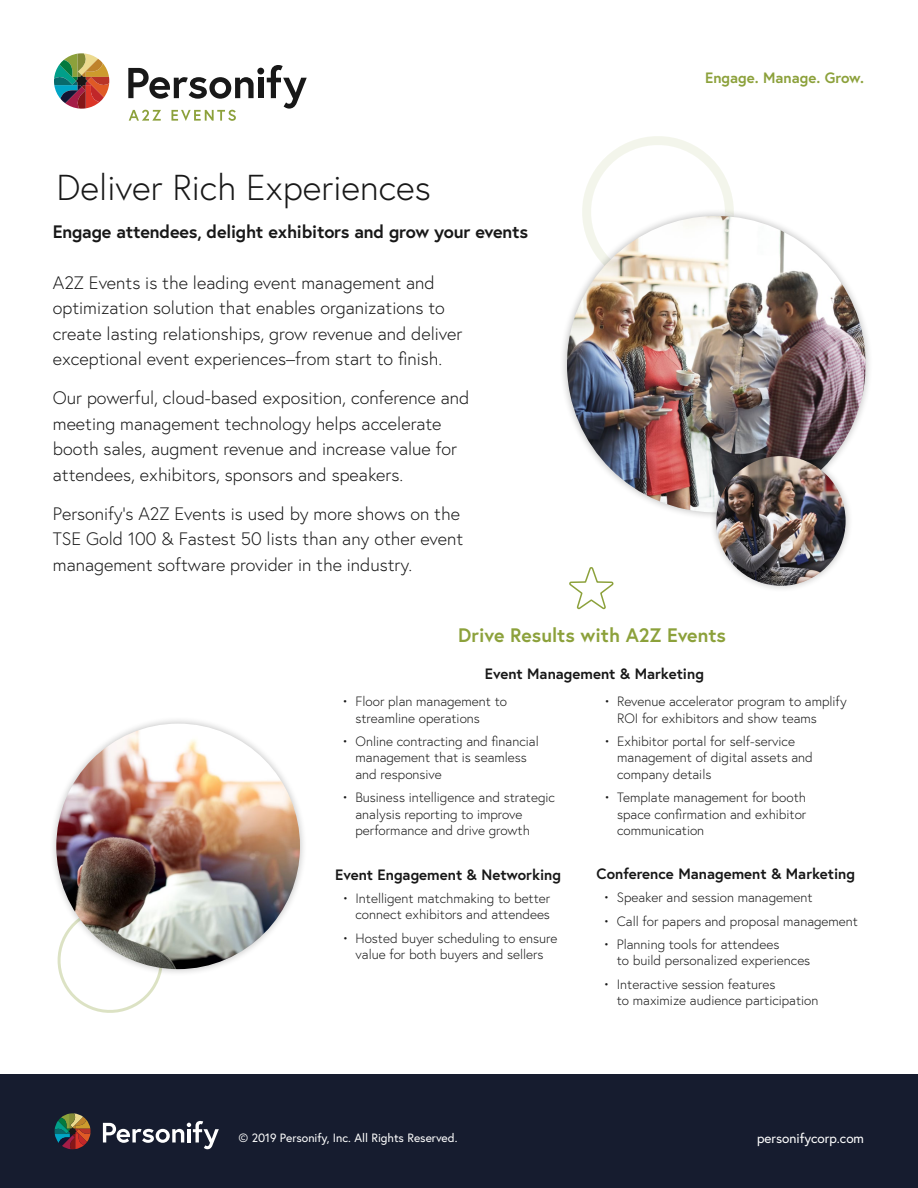
<style>
.page{position:relative;width:918px;height:1188px;background:#fff}
.page>*{position:absolute;margin:0;border:0;box-sizing:border-box;transform-origin:0 0}
.t1{font:300 36px "Europa";color:#181818}
.t2{font:700 19.5px "Europa";color:#8ca13b}
.t3{font:300 18px/25.5px "Europa";color:#181818}
.t4{font:700 18px "Europa";letter-spacing:-.01em;color:#181818}
.t5{font:700 15px "Europa";color:#181818}
.t6{font:700 15px "Europa";color:#8ca13b}
.t7{font:300 13.5px/16.5px "Europa";color:#181818}
.t8{font:13.5px "Europa";color:#fff}
.t9{font:12px "Europa";color:#fff}
</style>
<div class="page">
<svg style="left:60px;top:977px;width:100px;height:36px"></svg>
<svg style="left:582px;top:136px;width:152px;height:72px"></svg>
<div style="left:0;top:1074px;width:918px;height:114px;background:#161c2f"></div>
<svg style="left:103px;top:1121px;width:116px;height:28px"></svg>
<svg style="left:55px;top:1113px;width:36px;height:36px"></svg>
<div style="left:560px;top:208px;width:313px;height:312px;background:#000;opacity:.25"></div>
<img style="left:567px;top:216px;width:299px;height:296px">
<div style="left:49px;top:716px;width:259px;height:261px;background:#000;opacity:.25"></div>
<img style="left:56px;top:724px;width:244px;height:245px">
<svg style="left:128px;top:68px;width:126px;height:31px"></svg>
<div style="left:258px;top:78px;width:5px;height:20px;background:#181818"></div>
<svg style="left:267px;top:65px;width:40px;height:44px"></svg>
<div style="left:257px;top:68px;width:7px;height:6px;background:#181818;border-radius:50%"></div>
<svg style="left:54px;top:53px;width:55px;height:56px"></svg>
<svg style="left:129px;top:110px;width:32px;height:11px"></svg>
<svg style="left:171px;top:110px;width:65px;height:11px"></svg>
<div style="left:709px;top:448px;width:144px;height:145px;background:#000;opacity:.25"></div>
<img style="left:716px;top:456px;width:130px;height:130px;border-radius:65px">
<svg style="left:569px;top:567px;width:45px;height:43px"></svg>
<h1 class="t1" style="left:57px;top:165px;width:376px">Deliver Rich Experiences</h1>
<h3 class="t4" style="left:53px;top:219px;width:477px">Engage attendees, delight exhibitors and grow your events</h3>
<h3 class="t3" style="left:53px;top:269px;width:411px">A2Z Events is the leading event management and optimization solution that enables organizations to create lasting relationships, grow revenue and deliver exceptional event experiences–from start to finish.</h3>
<h3 class="t3" style="left:53px;top:385px;width:418px">Our powerful, cloud-based exposition, conference and meeting management technology helps accelerate booth sales, augment revenue and increase value for attendees, exhibitors, sponsors and speakers.</h3>
<h3 class="t3" style="left:53px;top:500px;width:412px">Personify’s A2Z Events is used by more shows on the<br>TSE Gold 100 &amp; Fastest 50 lists than any other event management software provider in the industry.</h3>
<p class="t6" style="left:705px;top:68px;width:160px">Engage. Manage. Grow.</p>
<h2 class="t2" style="left:458px;top:622px;width:269px">Drive Results with A2Z Events</h2>
<p class="t5" style="left:485px;top:664px;width:221px">Event Management &amp; Marketing</p>
<p class="t7" style="left:355px;top:693px;width:153px;text-indent:-14px">• Floor plan management to streamline operations</p>
<p class="t7" style="left:355px;top:733px;width:185px;text-indent:-14px">• Online contracting and financial management that is seamless and responsive</p>
<p class="t7" style="left:355px;top:789px;width:201px;text-indent:-14px">• Business intelligence and strategic analysis reporting to improve performance and drive growth</p>
<p class="t5" style="left:335px;top:864px;width:227px">Event Engagement &amp; Networking</p>
<p class="t7" style="left:342px;top:890px;width:210px;text-align:right">• Intelligent matchmaking to better connect exhibitors and attendees</p>
<p class="t7" style="left:342px;top:930px;width:217px;text-align:center">• Hosted buyer scheduling to ensure value for both buyers and sellers</p>
<p class="t7" style="left:617px;top:693px;width:231px;text-indent:-14px">• Revenue accelerator program to amplify<br>ROI for exhibitors and show teams</p>
<p class="t7" style="left:617px;top:733px;width:197px;text-indent:-14px">• Exhibitor portal for self-service management of digital assets and company details</p>
<p class="t7" style="left:617px;top:789px;width:191px;text-align:justify;text-indent:-14px">• Template management for booth space confirmation and exhibitor communication</p>
<p class="t5" style="left:597px;top:864px;width:260px">Conference Management &amp; Marketing</p>
<p class="t7" style="left:603px;top:889px;width:211px">• Speaker and session management</p>
<p class="t7" style="left:603px;top:912px;width:256px">• Call for papers and proposal management</p>
<p class="t7" style="left:617px;top:936px;width:195px;text-indent:-14px">• Planning tools for attendees<br>to build personalized experiences</p>
<p class="t7" style="left:617px;top:975px;width:203px;text-indent:-14px">• Interactive session features<br>to maximize audience participation</p>
<p class="t9" style="left:238px;top:1130px;width:220px">© 2019 Personify, Inc. All Rights Reserved.</p>
<p class="t8" style="left:757px;top:1130px;width:109px">personifycorp.com</p>
</div>
